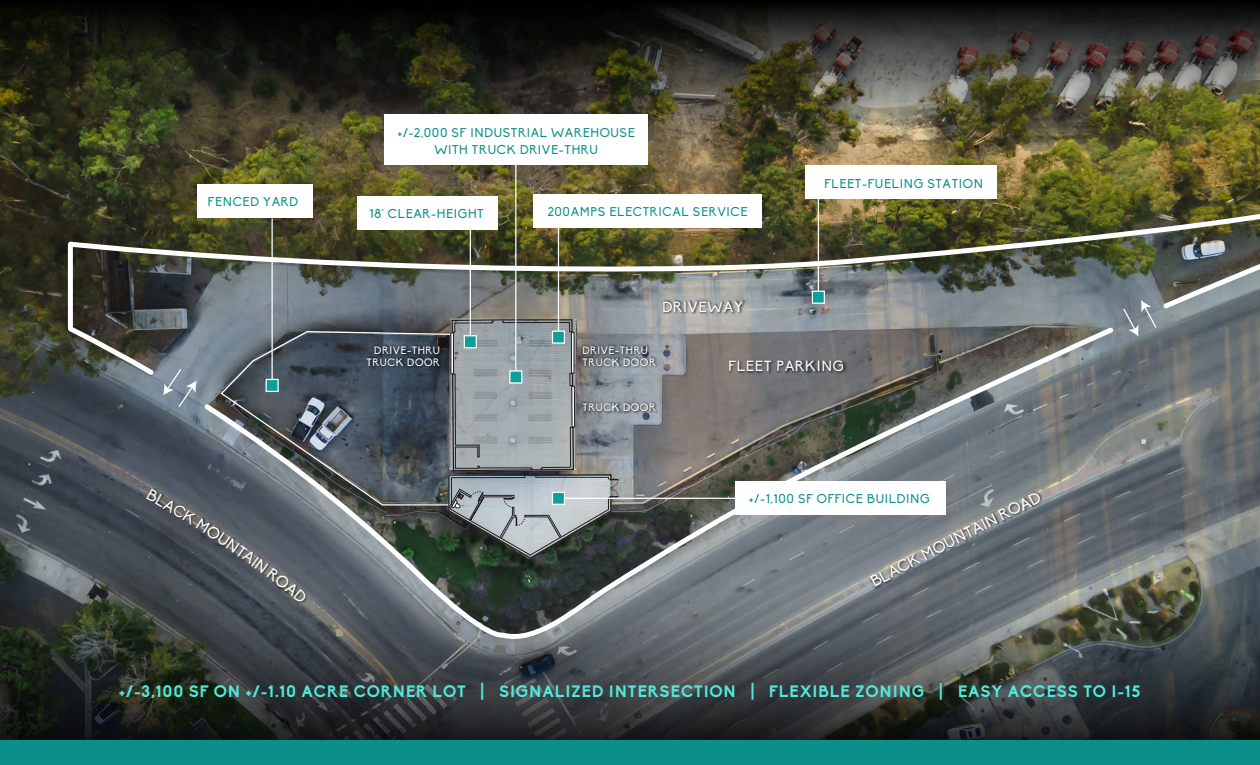
<style>
.page{position:relative;width:1260px;height:765px;background:#fff}
.page>*{position:absolute;margin:0;border:0;box-sizing:border-box;transform-origin:0 0}
.t1{font:700 16.25px "Biko";letter-spacing:.05em;color:#50eadb}
.t2{font:15.88px "Biko";color:#fff}
.t3{font:14.5px "Biko";letter-spacing:.05em;color:#fff}
.t4{font:12.5px/17.1px "Biko";letter-spacing:.05em;color:#0c8e8b;text-align:center}
.t5{font:10.5px/11.9px "Biko";letter-spacing:.05em;color:#fff;text-align:right}
</style>
<div class="page">
<img style="left:0;top:142px;width:1260px;height:444px">
<svg style="left:0;top:586px;width:1260px;height:154px;background:#333737"></svg>
<img style="left:0;top:0;width:1260px;height:142px">
<div style="left:0;top:740px;width:1260px;height:25px;background:#0c8e8b"></div>
<hr style="left:818px;top:194px;width:1px;height:103px;background:#fff">
<img style="left:65px;top:209px;width:1195px;height:170px">
<svg style="left:200px;top:324px;width:917px;height:320px;background:#6c7170"></svg>
<svg style="left:1122px;top:249px;width:138px;height:88px;background:#6f7876"></svg>
<svg style="left:163px;top:368px;width:34px;height:40px"></svg>
<img style="left:661px;top:297px;width:88px;height:24px">
<img style="left:726px;top:356px;width:123px;height:24px">
<img style="left:618px;top:342px;width:44px;height:32px">
<img style="left:618px;top:400px;width:44px;height:19px">
<div style="left:805px;top:165px;width:191px;height:34px;background:#fff"></div>
<div style="left:197px;top:184px;width:116px;height:34px;background:#fff"></div>
<img style="left:79px;top:465px;width:263px;height:176px">
<img style="left:807px;top:435px;width:281px;height:212px">
<svg style="left:220px;top:330px;width:228px;height:176px;background:#525c65"></svg>
<svg style="left:448px;top:319px;width:170px;height:241px;background:#899193"></svg>
<div style="left:571px;top:332px;width:3px;height:41px;background:#fff;border:1px solid #231f20"></div>
<div style="left:451px;top:332px;width:3px;height:42px;background:#fff;border:1px solid #231f20"></div>
<div style="left:572px;top:386px;width:3px;height:41px;border:1px solid #231f20"></div>
<hr style="left:515px;top:160px;width:1px;height:217px;background:#fff">
<div style="left:509px;top:370px;width:13px;height:14px;background:#0ea098;border:1px solid #fff"></div>
<hr style="left:558px;top:210px;width:1px;height:127px;background:#fff">
<div style="left:552px;top:331px;width:13px;height:13px;background:#0ea098;border:1px solid #fff"></div>
<hr style="left:470px;top:219px;width:1px;height:123px;background:#fff">
<div style="left:464px;top:335px;width:13px;height:13px;background:#0ea098;border:1px solid #fff"></div>
<div style="left:384px;top:115px;width:264px;height:50px;background:#fff"></div>
<div style="left:358px;top:196px;width:140px;height:34px;background:#fff"></div>
<div style="left:533px;top:194px;width:228px;height:34px;background:#fff"></div>
<div style="left:735px;top:481px;width:211px;height:33px;background:#fff"></div>
<hr style="left:558px;top:498px;width:192px;height:1px;background:#fff">
<div style="left:552px;top:492px;width:13px;height:13px;background:#0ea098;border:1px solid #fff"></div>
<svg style="left:146px;top:489px;width:162px;height:115px;background:#4e545b"></svg>
<svg style="left:1018px;top:491px;width:24px;height:20px"></svg>
<p class="t4" style="left:208px;top:194px;width:92px">FENCED YARD</p>
<p class="t4" style="left:397px;top:124px;width:239px">+/-2,000 SF INDUSTRIAL WAREHOUSE<br>WITH TRUCK DRIVE-THRU</p>
<p class="t4" style="left:369px;top:206px;width:116px">18' CLEAR-HEIGHT</p>
<p class="t4" style="left:548px;top:204px;width:201px">200AMPS ELECTRICAL SERVICE</p>
<p class="t3" style="left:662px;top:299px;width:82px">DRIVEWAY</p>
<p class="t4" style="left:824px;top:175px;width:160px">FLEET-FUELING STATION</p>
<p class="t5" style="left:367px;top:344px;width:75px">DRIVE-THRU<br>TRUCK DOOR</p>
<p class="t5" style="left:582px;top:344px;width:75px;text-align:left">DRIVE-THRU<br>TRUCK DOOR</p>
<p class="t5" style="left:582px;top:402px;width:75px">TRUCK DOOR</p>
<p class="t3" style="left:729px;top:358px;width:117px">FLEET PARKING</p>
<p class="t4" style="left:749px;top:490px;width:182px">+/-1,100 SF OFFICE BUILDING</p>
<p class="t2" style="left:930px;top:542px;width:99px;rotate:-27deg">OUNTAIN RO</p>
<p class="t2" style="left:868px;top:575px;width:71px;rotate:-28deg">BLACK M</p>
<h1 class="t1" style="left:119px;top:682px;width:1023px">+/-3,100 SF ON +/-1.10 ACRE CORNER LOT | SIGNALIZED INTERSECTION | FLEXIBLE ZONING | EASY ACCESS TO I-15</h1>
</div>
